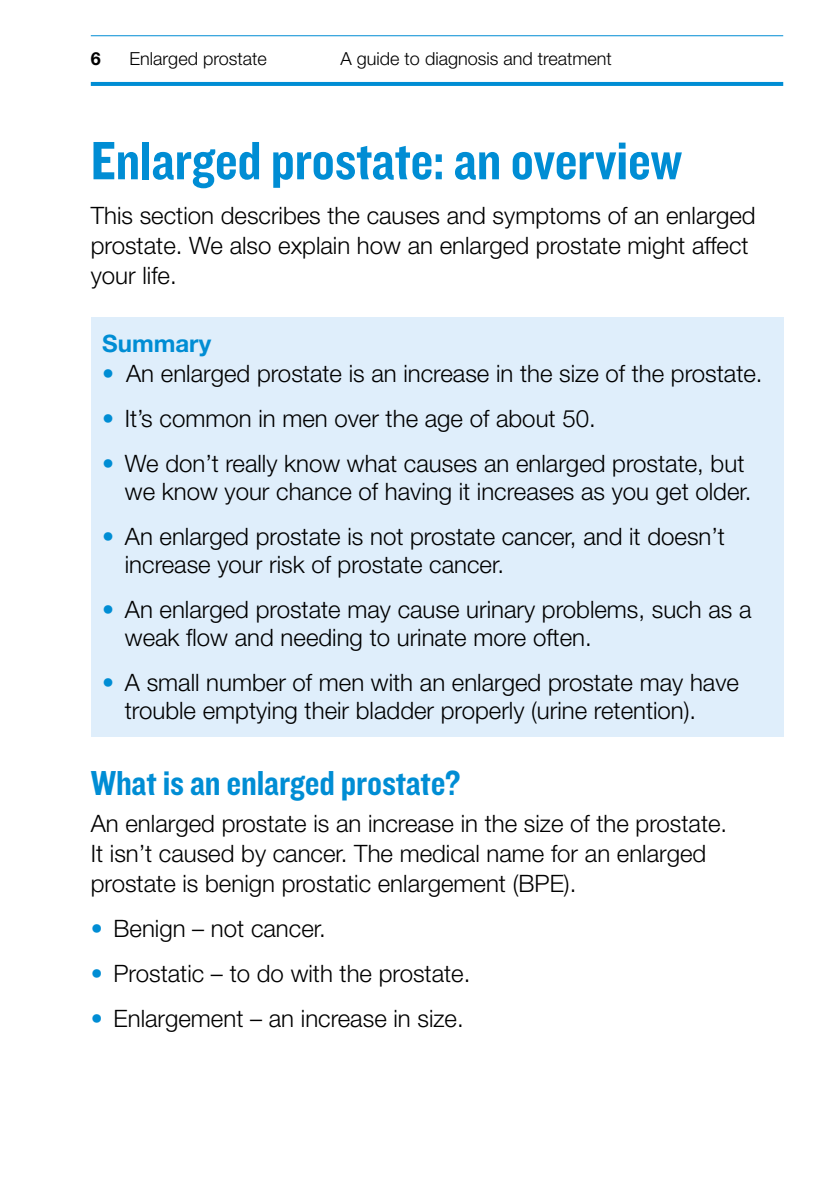
<style>
.page{position:relative;width:840px;height:1191px;background:#fff}
.page>*{position:absolute;margin:0;border:0;box-sizing:border-box;transform-origin:0 0}
.t1{font:56px "Knockout 50 Welterweight";letter-spacing:-.005em;color:#008dd4}
.t2{font:36px "Knockout 50 Welterweight";letter-spacing:-.005em;color:#008dd4}
.t3{font:300 24px/30px "Helvetica Neue LT Std";color:#000}
.t4{font:700 24px "Helvetica Neue LT Std";color:#008dd4}
.t5{font:300 18px "Helvetica Neue LT Std";color:#000}
.t6{font:700 18px "Helvetica Neue LT Std";color:#000}
.s1{font-weight:700;color:#008dd4}
</style>
<div class="page">
<hr style="left:91px;top:35px;width:691px;height:1px;background:#008dd4">
<hr style="left:91px;top:82px;width:691px;height:4px;background:#008dd4">
<div style="left:91px;top:318px;width:691px;height:419px;background:#dfeefb"></div>
<p class="t6" style="left:91px;top:47px;width:12px">6</p>
<p class="t5" style="left:129px;top:48px;width:139px">Enlarged prostate</p>
<p class="t5" style="left:340px;top:48px;width:273px">A guide to diagnosis and treatment</p>
<h1 class="t1" style="left:91px;top:124px;width:592px">Enlarged prostate: an overview</h1>
<p class="t3" style="left:91px;top:200px;width:666px">This section describes the causes and symptoms of an enlarged prostate. We also explain how an enlarged prostate might affect your life.</p>
<p class="t4" style="left:102px;top:328px;width:110px">Summary</p>
<p class="t3" style="left:102px;top:358px;width:661px"><span class="s1">•</span> An enlarged prostate is an increase in the size of the prostate.</p>
<p class="t3" style="left:102px;top:403px;width:495px"><span class="s1">•</span> It’s common in men over the age of about 50.</p>
<p class="t3" style="left:102px;top:449px;width:650px;line-height:28px;text-align:right"><span class="s1">•</span> We don’t really know what causes an enlarged prostate, but we know your chance of having it increases as you get older.</p>
<p class="t3" style="left:125px;top:522px;width:601px;line-height:28px;text-indent:-23px"><span class="s1">•</span> An enlarged prostate is not prostate cancer, and it doesn’t increase your risk of prostate cancer.</p>
<p class="t3" style="left:125px;top:595px;width:627px;line-height:28px;text-indent:-23px"><span class="s1">•</span> An enlarged prostate may cause urinary problems, such as a weak flow and needing to urinate more often.</p>
<p class="t3" style="left:125px;top:668px;width:615px;line-height:28px;text-indent:-23px"><span class="s1">•</span> A small number of men with an enlarged prostate may have trouble emptying their bladder properly (urine retention).</p>
<h2 class="t2" style="left:91px;top:759px;width:371px">What is an enlarged prostate?</h2>
<p class="t3" style="left:91px;top:808px;width:637px">An enlarged prostate is an increase in the size of the prostate.<br>It isn’t caused by cancer. The medical name for an enlarged prostate is benign prostatic enlargement (BPE).</p>
<p class="t3" style="left:91px;top:913px;width:236px"><span class="s1">•</span> Benign – not cancer.</p>
<p class="t3" style="left:91px;top:958px;width:381px"><span class="s1">•</span> Prostatic – to do with the prostate.</p>
<p class="t3" style="left:91px;top:1003px;width:374px"><span class="s1">•</span> Enlargement – an increase in size.</p>
</div>
